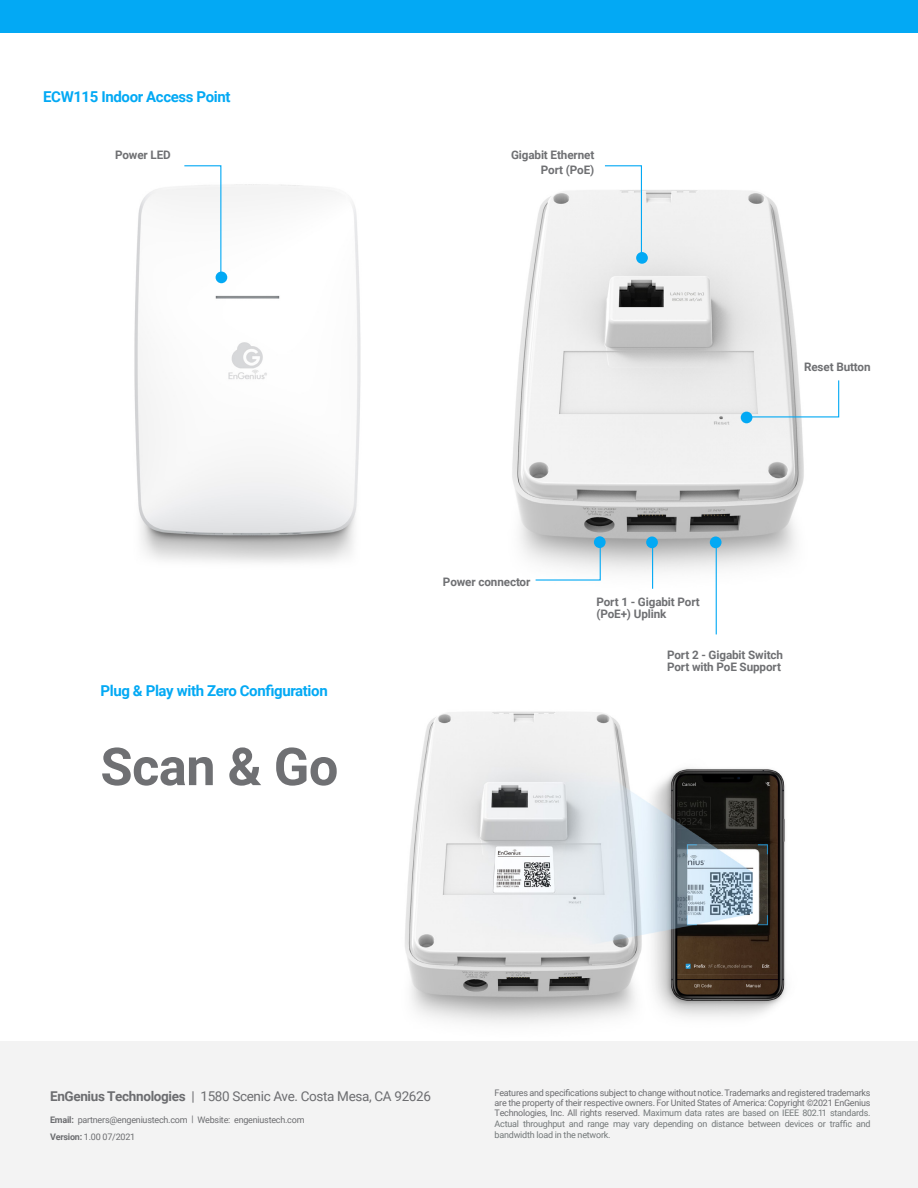
<style>
.page{position:relative;width:918px;height:1188px;background:#fff}
.page>*{position:absolute;margin:0;border:0;box-sizing:border-box;transform-origin:0 0}
.t1{font:700 52.2px "Roboto";letter-spacing:-.01em;color:#6f7073}
.t2{font:700 15px "Roboto";letter-spacing:-.025em;color:#03a9f4}
.Footer_Contact_Info{font:13.5px "Roboto";letter-spacing:-.025em;color:#6c6d70}
.t3{font:700 11.7px/11.7px "Roboto";letter-spacing:-.01em;color:#6f7073}
.Footnote{font:9px/9.8px "Roboto";letter-spacing:-.025em;color:#6c6d70}
.Footnote-2{font:9px/10.8px "Roboto";letter-spacing:-.025em;color:#737879;text-align:justify}
.s1{font-weight:700}
.s2{color:#6c6d70}
</style>
<div class="page">
<div style="left:0;top:0;width:918px;height:32px;background:#03a9f4"></div>
<img style="left:405px;top:711px;width:382px;height:313px">
<img style="left:134px;top:184px;width:227px;height:379px">
<img style="left:512px;top:190px;width:292px;height:404px">
<div style="left:636px;top:252px;width:12px;height:12px;background:#03a9f4;border-radius:50%"></div>
<svg style="left:604px;top:165px;width:39px;height:94px"></svg>
<div style="left:216px;top:272px;width:11px;height:11px;background:#03a9f4;border-radius:50%"></div>
<svg style="left:183px;top:165px;width:39px;height:114px"></svg>
<div style="left:741px;top:412px;width:11px;height:11px;background:#03a9f4;border-radius:50%"></div>
<svg style="left:745px;top:379px;width:95px;height:39px"></svg>
<div style="left:710px;top:537px;width:12px;height:11px;background:#03a9f4;border-radius:50%"></div>
<hr style="left:716px;top:542px;width:1px;height:92px;background:#03a9f4">
<div style="left:594px;top:536px;width:12px;height:12px;background:#03a9f4;border-radius:50%"></div>
<svg style="left:534px;top:542px;width:67px;height:39px"></svg>
<div style="left:0;top:1041px;width:918px;height:147px;background:#f3f3f3"></div>
<div style="left:646px;top:537px;width:12px;height:11px;background:#03a9f4;border-radius:50%"></div>
<hr style="left:652px;top:542px;width:1px;height:47px;background:#03a9f4">
<p class="t2" style="left:43px;top:86px;width:189px">ECW115 Indoor Access Point</p>
<p class="t3" style="left:115px;top:149px;width:57px">Power LED</p>
<p class="t3" style="left:511px;top:147px;width:85px;line-height:15px;text-align:right">Gigabit Ethernet<br>Port (PoE)</p>
<p class="t3" style="left:804px;top:361px;width:68px">Reset Button</p>
<p class="t2" style="left:100px;top:680px;width:229px">Plug &amp; Play with Zero Configuration</p>
<p class="t1" style="left:100px;top:730px;width:239px">Scan &amp; Go</p>
<p class="t3" style="left:443px;top:576px;width:89px">Power connector</p>
<p class="t3" style="left:596px;top:596px;width:105px">Port 1 - Gigabit Port (PoE+) Uplink</p>
<p class="t3" style="left:667px;top:648px;width:118px">Port 2 - Gigabit Switch<br>Port with PoE Support</p>
<p class="Footer_Contact_Info" style="left:50px;top:1086px;width:382px"><span class="s1">EnGenius Technologies</span> | 1580 Scenic Ave. Costa Mesa, CA 92626</p>
<p class="Footnote" style="left:50px;top:1115px;width:256px"><span class="s1">Email:</span> partners@engeniustech.com | Website: engeniustech.com</p>
<p class="Footnote" style="left:50px;top:1131px;width:87px"><span class="s1">Version:</span> 1.00 07/2021</p>
<p class="Footnote" style="left:495px;top:1088px;width:378px">Features and specifications subject to change without notice. Trademarks and registered trademarks are the property of their respective owners. For United States of America: Copyright ©2021 EnGenius</p>
<p class="Footnote-2" style="left:495px;top:1108px;width:377px"><span class="s2">Technologies, Inc. All rights reserved.</span> Maximum data rates are based on IEEE 802.11 standards.<br>Actual throughput and range may vary depending on distance between devices or traffic and bandwidth load in the network.</p>
</div>
